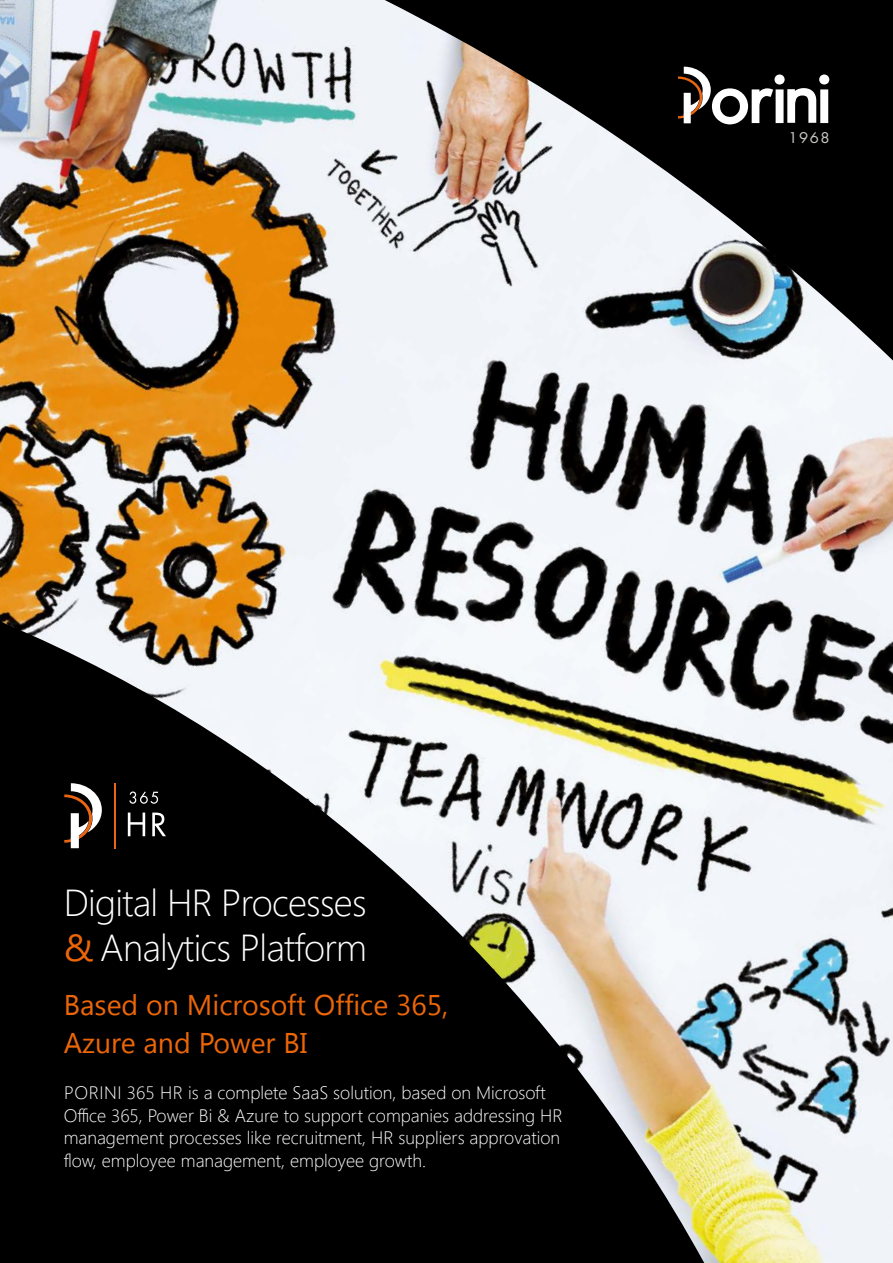
<style>
.page{position:relative;width:893px;height:1263px;background:#fff}
.page>*{position:absolute;margin:0;border:0;box-sizing:border-box;transform-origin:0 0}
.t1{font:300 37.5px/45px "Segoe UI";letter-spacing:-.02em;color:#fff}
.t2{font:28.5px/37.5px "Segoe UI";color:#ec6608}
.t3{font:300 18px/22.5px "Segoe UI";color:#fff}
.t4{font:14.4px "Futura";color:#cac9c4}
.s1{font-weight:400;color:#ec6608}
</style>
<div class="page">
<img style="left:0;top:0;width:893px;height:1263px">
<svg style="left:64px;top:783px;width:38px;height:65px"></svg>
<svg style="left:129px;top:791px;width:29px;height:13px"></svg>
<hr style="left:114px;top:783px;width:2px;height:65px;background:#ec6512">
<svg style="left:128px;top:812px;width:17px;height:24px"></svg>
<svg style="left:152px;top:812px;width:14px;height:24px"></svg>
<p class="t4" style="left:788px;top:128px;width:43px">1968</p>
<h1 class="t1" style="left:64px;top:878px;width:305px">Digital HR Processes <span class="s1">&amp;</span> Analytics Platform</h1>
<h2 class="t2" style="left:64px;top:985px;width:386px">Based on Microsoft Office 365,<br>Azure and Power BI</h2>
<p class="t3" style="left:64px;top:1081px;width:500px">PORINI 365 HR is a complete SaaS solution, based on Microsoft Office 365, Power Bi &amp; Azure to support companies addressing HR management processes like recruitment, HR suppliers approvation flow, employee management, employee growth.</p>
</div>
